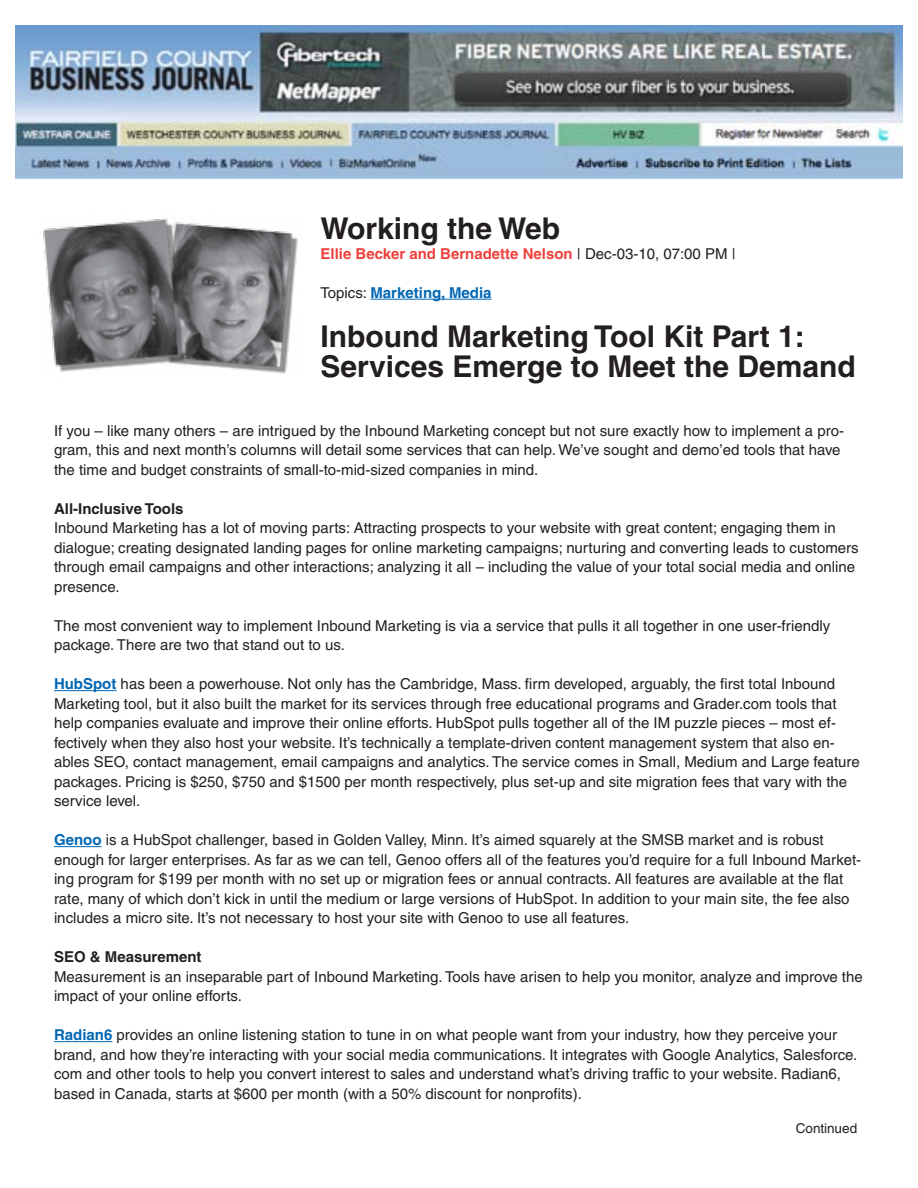
<style>
.page{position:relative;width:918px;height:1188px;background:#fff}
.page>*{position:absolute;margin:0;border:0;box-sizing:border-box;transform-origin:0 0}
.t1{font:700 30px/30px "Helvetica";color:#231f20}
.t2{font:15px/19.5px "Helvetica";color:#231f20}
.t3{font:700 15px "Helvetica";color:#ef413d}
.t4{font:700 15px "Helvetica";color:#231f20}
.t5{font:700 15px "Helvetica";color:#0067b4}
.t6{font:13.5px "Helvetica";color:#231f20}
.s1{font-weight:400;color:#231f20}
.s2{font-weight:700;color:#0067b4}
</style>
<div class="page">
<img style="left:15px;top:26px;width:888px;height:152px">
<hr style="left:370px;top:299px;width:122px;height:1px;background:#0067b4">
<hr style="left:54px;top:690px;width:62px;height:1px;background:#0067b4">
<hr style="left:54px;top:846px;width:48px;height:1px;background:#0067b4">
<hr style="left:54px;top:1041px;width:58px;height:1px;background:#0067b4">
<img style="left:43px;top:218px;width:255px;height:156px">
<h1 class="t1" style="left:321px;top:213px;width:241px">Working the Web</h1>
<p class="t3" style="left:321px;top:244px;width:417px">Ellie Becker and Bernadette Nelson <span class="s1">| Dec-03-10, 07:00 PM |</span></p>
<p class="t5" style="left:321px;top:283px;width:173px"><span class="s1">Topics:</span> Marketing, Media</p>
<h1 class="t1" style="left:321px;top:321px;width:537px">Inbound Marketing Tool Kit Part 1:<br>Services Emerge to Meet the Demand</h1>
<p class="t2" style="left:54px;top:421px;width:792px">If you – like many others – are intrigued by the Inbound Marketing concept but not sure exactly how to implement a pro&shy;gram, this and next month’s columns will detail some services that can help. We’ve sought and demo’ed tools that have the time and budget constraints of small-to-mid-sized companies in mind.</p>
<p class="t4" style="left:54px;top:499px;width:131px">All-Inclusive Tools</p>
<p class="t2" style="left:54px;top:518px;width:806px">Inbound Marketing has a lot of moving parts: Attracting prospects to your website with great content; engaging them in dialogue; creating designated landing pages for online marketing campaigns; nurturing and converting leads to customers through email campaigns and other interactions; analyzing it all – including the value of your total social media and online presence.</p>
<p class="t2" style="left:54px;top:616px;width:778px">The most convenient way to implement Inbound Marketing is via a service that pulls it all together in one user-friendly package. There are two that stand out to us.</p>
<p class="t2" style="left:54px;top:674px;width:807px"><span class="s2">HubSpot</span> has been a powerhouse. Not only has the Cambridge, Mass. firm developed, arguably, the first total Inbound Marketing tool, but it also built the market for its services through free educational programs and Grader.com tools that help companies evaluate and improve their online efforts. HubSpot pulls together all of the IM puzzle pieces – most ef&shy;fectively when they also host your website. It’s technically a template-driven content management system that also en&shy;ables SEO, contact management, email campaigns and analytics. The service comes in Small, Medium and Large feature packages. Pricing is $250, $750 and $1500 per month respectively, plus set-up and site migration fees that vary with the service level.</p>
<p class="t2" style="left:54px;top:830px;width:809px"><span class="s2">Genoo</span> is a HubSpot challenger, based in Golden Valley, Minn. It’s aimed squarely at the SMSB market and is robust enough for larger enterprises. As far as we can tell, Genoo offers all of the features you’d require for a full Inbound Market&shy;ing program for $199 per month with no set up or migration fees or annual contracts. All features are available at the flat rate, many of which don’t kick in until the medium or large versions of HubSpot. In addition to your main site, the fee also includes a micro site. It’s not necessary to host your site with Genoo to use all features.</p>
<p class="t4" style="left:54px;top:948px;width:149px">SEO &amp; Measurement</p>
<p class="t2" style="left:54px;top:967px;width:810px">Measurement is an inseparable part of Inbound Marketing. Tools have arisen to help you monitor, analyze and improve the impact of your online efforts.</p>
<p class="t2" style="left:54px;top:1025px;width:805px"><span class="s2">Radian6</span> provides an online listening station to tune in on what people want from your industry, how they perceive your brand, and how they’re interacting with your social media communications. It integrates with Google Analytics, Salesforce. com and other tools to help you convert interest to sales and understand what’s driving traffic to your website. Radian6, based in Canada, starts at $600 per month (with a 50% discount for nonprofits).</p>
<p class="t6" style="left:796px;top:1120px;width:63px">Continued</p>
</div>
